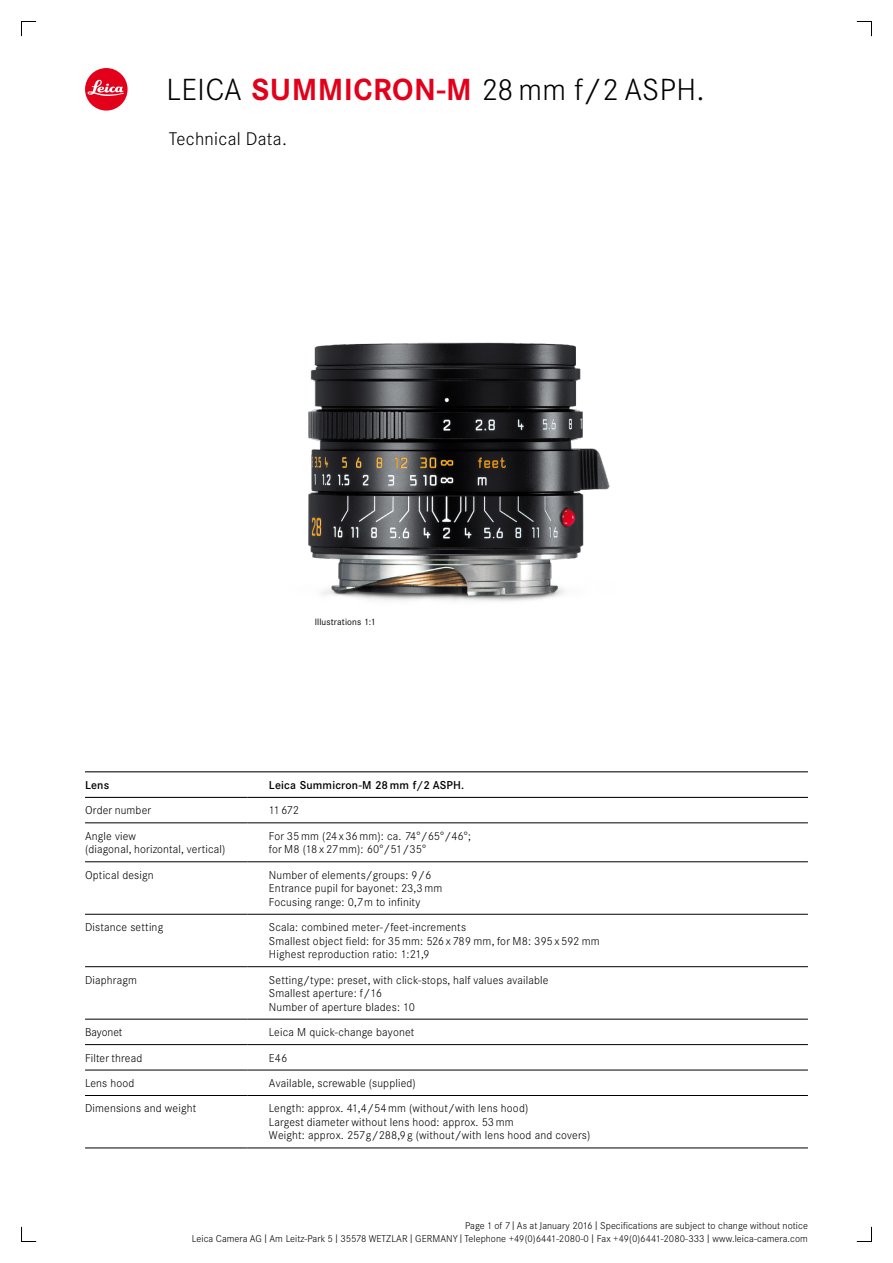
<style>
.page{position:relative;width:893px;height:1263px;background:#fff}
.page>*{position:absolute;margin:0;border:0;box-sizing:border-box;transform-origin:0 0}
.t1{font:300 30px "Corporate SBQ";letter-spacing:.015em;color:#000}
.t2{font:300 18px "Corporate SBQ";letter-spacing:.015em;color:#000}
.t3{font:300 11.25px/13.5px "Corporate SBQ";letter-spacing:.015em;color:#000}
.t4{font:500 11.25px "Corporate SBQ";letter-spacing:.015em;color:#000}
.t5{font:300 11.25px "Corporate SBQ";letter-spacing:-.005em;color:#000}
.t6{font:300 9.75px/12.8px "Corporate SBQ";letter-spacing:.005em;color:#000;text-align:right}
.t7{font:9px "Corporate SBQ";letter-spacing:.015em;color:#000}
.s1{font-weight:700;color:#e2001a}
.s2{font-size:12.15px}
</style>
<div class="page">
<svg style="left:21px;top:21px;width:16px;height:16px"></svg>
<svg style="left:21px;top:1226px;width:16px;height:16px"></svg>
<svg style="left:856px;top:1226px;width:16px;height:16px"></svg>
<svg style="left:856px;top:21px;width:16px;height:16px"></svg>
<div style="left:85px;top:68px;width:43px;height:43px;background:#e2001a;border-radius:50%"></div>
<svg style="left:87px;top:80px;width:37px;height:16px"></svg>
<hr style="left:85px;top:797px;width:163px;height:1px;background:#000">
<hr style="left:248px;top:797px;width:560px;height:1px;background:#000">
<hr style="left:85px;top:822px;width:163px;height:1px;background:#000">
<hr style="left:248px;top:822px;width:560px;height:1px;background:#000">
<hr style="left:85px;top:861px;width:163px;height:1px;background:#000">
<hr style="left:248px;top:861px;width:560px;height:1px;background:#000">
<hr style="left:85px;top:914px;width:163px;height:1px;background:#000">
<hr style="left:248px;top:914px;width:560px;height:1px;background:#000">
<hr style="left:85px;top:966px;width:163px;height:1px;background:#000">
<hr style="left:248px;top:966px;width:560px;height:1px;background:#000">
<hr style="left:85px;top:1019px;width:163px;height:1px;background:#000">
<hr style="left:248px;top:1019px;width:560px;height:1px;background:#000">
<hr style="left:85px;top:1044px;width:163px;height:1px;background:#000">
<hr style="left:248px;top:1044px;width:560px;height:1px;background:#000">
<hr style="left:85px;top:1070px;width:163px;height:1px;background:#000">
<hr style="left:248px;top:1070px;width:560px;height:1px;background:#000">
<hr style="left:85px;top:1095px;width:163px;height:1px;background:#000">
<hr style="left:248px;top:1095px;width:560px;height:1px;background:#000">
<hr style="left:85px;top:1148px;width:163px;height:1px;background:#000">
<hr style="left:248px;top:1148px;width:560px;height:1px;background:#000">
<hr style="left:85px;top:771px;width:723px;height:1px;background:#000">
<img style="left:308px;top:342px;width:302px;height:260px">
<h1 class="t1" style="left:166px;top:72px;width:540px">LEICA <span class="s1">SUMMICRON-M</span> 28mm f/2 ASPH.</h1>
<h2 class="t2" style="left:169px;top:129px;width:120px">Technical Data.</h2>
<p class="t7" style="left:315px;top:617px;width:62px">Illustrations 1:1</p>
<p class="t4" style="left:85px;top:778px;width:26px">Lens</p>
<p class="t4" style="left:269px;top:778px;width:197px">Leica Summicron-M 28 mm f/2 ASPH.</p>
<p class="t3" style="left:85px;top:804px;width:68px">Order number</p>
<p class="t3" style="left:269px;top:804px;width:31px">11672</p>
<p class="t3" style="left:85px;top:829px;width:142px">Angle view<br>(diagonal, horizontal, vertical)</p>
<p class="t3" style="left:269px;top:829px;width:203px">For 35mm (24x 36mm): ca. 74°/65°/46°; for M8 (18 x 27mm): 60°/51/35°</p>
<p class="t3" style="left:85px;top:868px;width:70px">Optical design</p>
<p class="t3" style="left:269px;top:868px;width:175px">Number of elements/groups: 9/6<br>Entrance pupil for bayonet: 23,3mm<br>Focusing range: 0,7m to infinity</p>
<p class="t3" style="left:85px;top:921px;width:80px">Distance setting</p>
<p class="t3" style="left:269px;top:921px;width:332px">Scala: combined meter-/feet-increments<br>Smallest object field: for 35mm: 526 x 789 mm, for M8: 395 x 592 mm<br>Highest reproduction ratio: 1:21,9</p>
<p class="t3" style="left:85px;top:973px;width:54px">Diaphragm</p>
<p class="t3" style="left:269px;top:973px;width:281px">Setting/type: preset, with click-stops, half values available<br>Smallest aperture: f/16<br>Number of aperture blades: 10</p>
<p class="t5" style="left:85px;top:1026px;width:39px">Bayonet</p>
<p class="t3" style="left:269px;top:1025px;width:147px">Leica M quick-change bayonet</p>
<p class="t3" style="left:85px;top:1051px;width:59px">Filter thread</p>
<p class="t3" style="left:269px;top:1051px;width:20px">E46</p>
<p class="t3" style="left:85px;top:1076px;width:51px">Lens hood</p>
<p class="t3" style="left:269px;top:1076px;width:148px">Available, screwable (supplied)</p>
<p class="t3" style="left:85px;top:1102px;width:113px">Dimensions and weight</p>
<p class="t3" style="left:269px;top:1102px;width:323px">Length: approx. 41,4/54mm (without/with lens hood)<br>Largest diameter without lens hood: approx. 53mm<br>Weight: approx. 257g/288,9g (without/with lens hood and covers)</p>
<p class="t6" style="left:192px;top:1219px;width:617px">Page 1 of 7 <span class="s2">I</span> As at January 2016 <span class="s2">I</span> Specifications are subject to change without notice<br>Leica Camera AG <span class="s2">I</span> Am Leitz-Park 5 <span class="s2">I</span> 35578 WETZLAR <span class="s2">I</span> GERMANY <span class="s2">I</span> Telephone +49(0)6441-2080-0 <span class="s2">I</span> Fax +49(0)6441-2080-333 <span class="s2">I</span> www.leica-camera.com</p>
</div>
